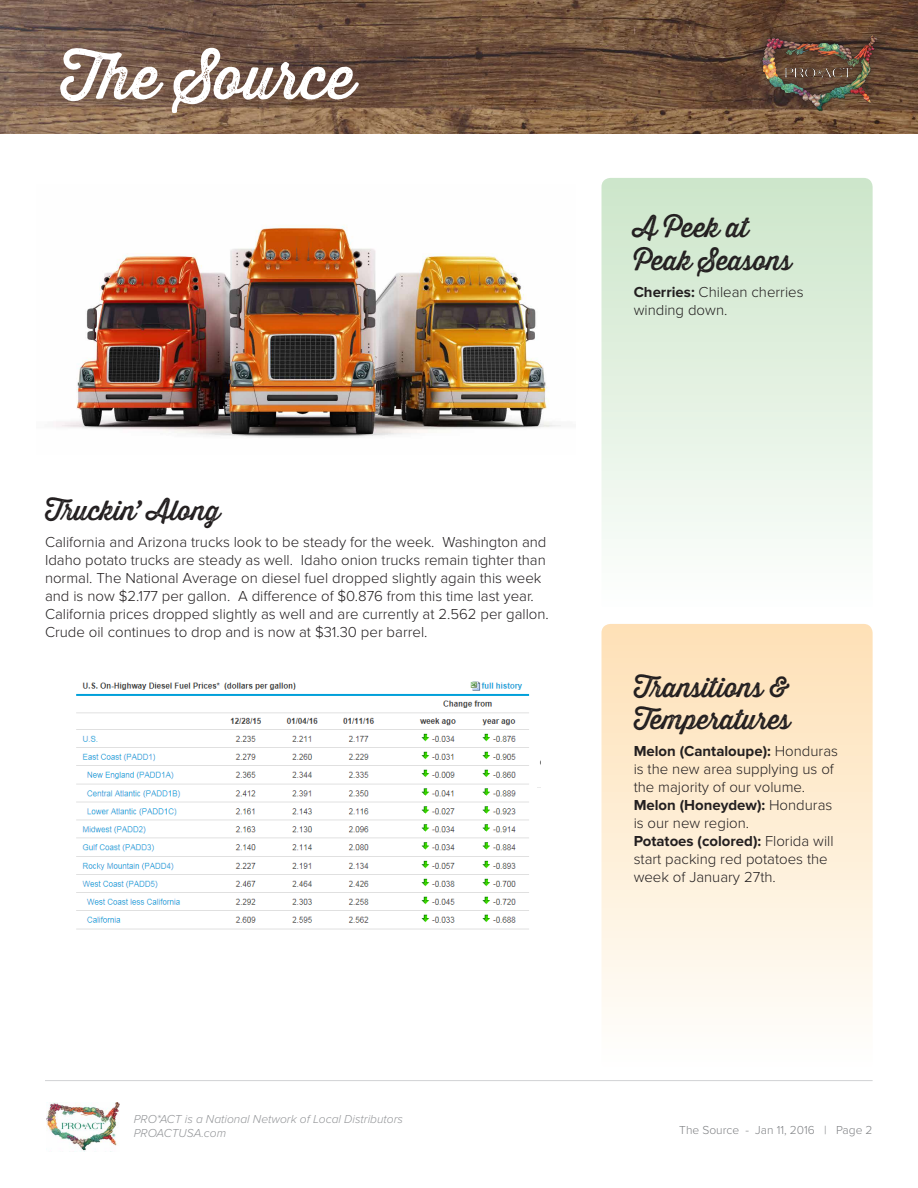
<style>
.page{position:relative;width:918px;height:1188px;background:#fff}
.page>*{position:absolute;margin:0;border:0;box-sizing:border-box;transform-origin:0 0}
.t1{font:60px "Thirsty Rough Reg One";color:#fff}
.t2{font:27px/32.4px "Thirsty Rough Reg One";color:#231f20}
.t3{font:700 27px "Proxima Nova";color:#fff}
.t4{font:300 15px/18px "Proxima Nova";color:#231f20}
.t5{font:italic 300 12px/14.4px "Proxima Nova";color:#939598}
.t6{font:300 12px "Proxima Nova";color:#808285}
.s1{font-weight:700}
</style>
<div class="page">
<img style="left:46px;top:1102px;width:74px;height:49px">
<hr style="left:45px;top:1080px;width:828px;height:1px;background:#d1d2d4">
<img style="left:0;top:0;width:918px;height:134px">
<div style="left:752px;top:25px;width:133px;height:94px;background:#231f20;opacity:.6"></div>
<img style="left:761px;top:36px;width:115px;height:76px">
<img style="left:76px;top:681px;width:465px;height:249px">
<img style="left:56px;top:225px;width:505px;height:213px">
<svg style="left:602px;top:178px;width:271px;height:361px;background:#e0efde"></svg>
<svg style="left:602px;top:624px;width:271px;height:390px;background:#feedd4"></svg>
<h1 class="t1" style="left:60px;top:33px;width:296px">The Source</h1>
<h2 class="t3" style="left:222px;top:80px;width:148px">Jan 11, 2016</h2>
<h2 class="t2" style="left:45px;top:494px;width:177px">Truckin’ Along</h2>
<p class="t4" style="left:45px;top:534px;width:505px">California and Arizona trucks look to be steady for the week. Washington and Idaho potato trucks are steady as well. Idaho onion trucks remain tighter than normal. The National Average on diesel fuel dropped slightly again this week and is now $2.177 per gallon. A difference of $0.876 from this time last year.<br>California prices dropped slightly as well and are currently at 2.562 per gallon.<br>Crude oil continues to drop and is now at $31.30 per barrel.</p>
<h2 class="t2" style="left:634px;top:211px;width:159px">A Peek at<br>Peak Seasons</h2>
<p class="t4" style="left:634px;top:283px;width:171px"><span class="s1">Cherries:</span> Chilean cherries winding down.</p>
<h2 class="t2" style="left:634px;top:671px;width:158px">Transitions &amp;<br>Temperatures</h2>
<p class="t4" style="left:634px;top:742px;width:206px"><span class="s1">Melon (Cantaloupe):</span> Honduras is the new area supplying us of the majority of our volume.<br><span class="s1">Melon (Honeydew):</span> Honduras is our new region.<br><span class="s1">Potatoes (colored):</span> Florida will start packing red potatoes the week of January 27th.</p>
<p class="t5" style="left:134px;top:1112px;width:271px">PRO*ACT is a National Network of Local Distributors<br>PROACTUSA.com</p>
<p class="t6" style="left:679px;top:1123px;width:195px">The Source - Jan 11, 2016 | Page 2</p>
</div>
